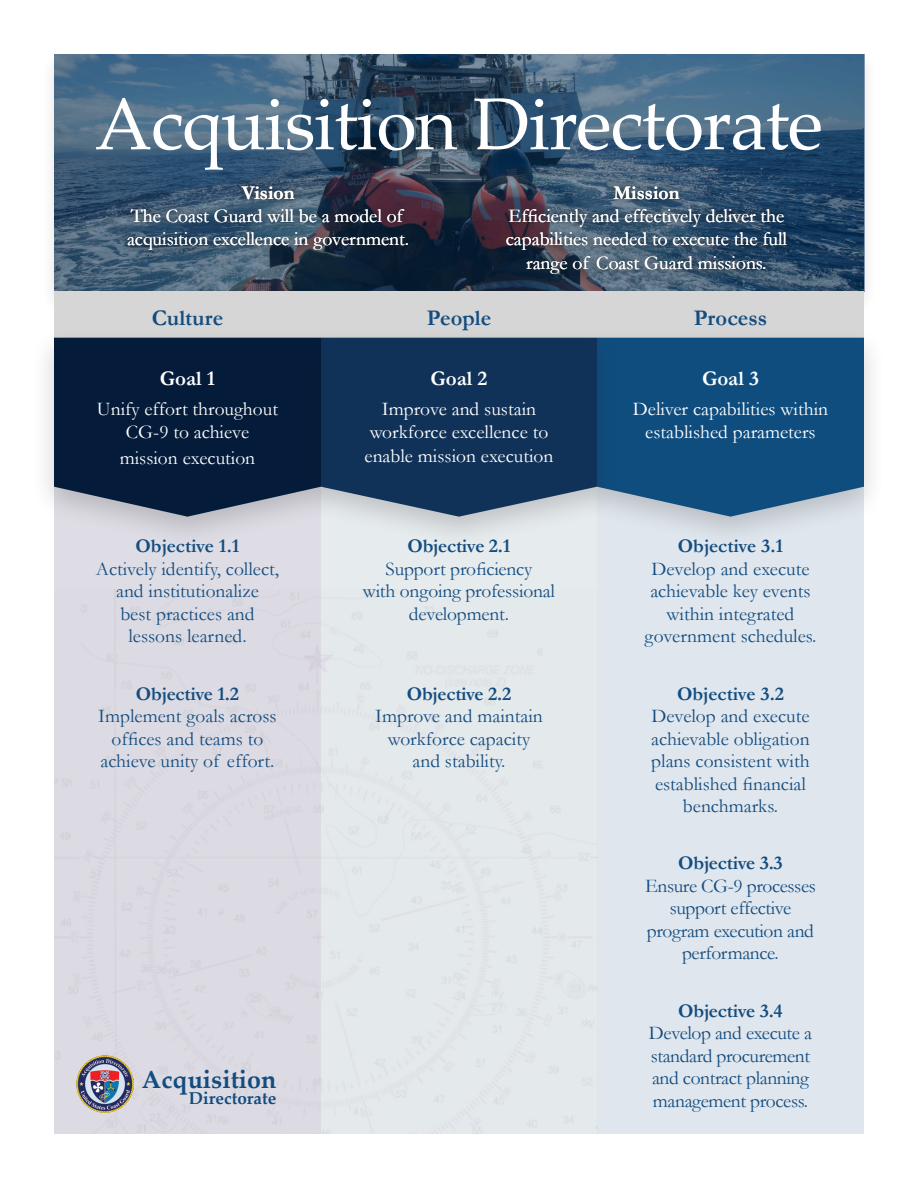
<style>
.page{position:relative;width:918px;height:1188px;background:#fff}
.page>*{position:absolute;margin:0;border:0;box-sizing:border-box;transform-origin:0 0}
.t1{font:73.5px "Palatino Linotype";letter-spacing:-.02em;color:#fff}
.t2{font:700 24.9px "Palatino Linotype";color:#134c7f}
.t3{font:700 22.5px "Garamond";color:#134c7f}
.t4{font:700 21px "Garamond";color:#fff}
.t5{font:19.5px/22.5px "Garamond";color:#134c7f;text-align:center}
.t6{font:19.5px/23.4px "Garamond";color:#fff;text-align:center}
.t7{font:19.5px/22.5px "Garamond";letter-spacing:-.02em;color:#134c7f;text-align:center}
.t8{font:700 19.5px "Garamond";letter-spacing:-.01em;color:#134c7f}
.t9{font:700 19.5px "Garamond";color:#fff}
.t10{font:700 17.1px "Palatino Linotype";color:#134c7f}
</style>
<div class="page">
<svg style="left:54px;top:54px;width:810px;height:238px;background:#3a5671"></svg>
<div style="left:54px;top:461px;width:267px;height:673px;background:#dedde5"></div>
<div style="left:321px;top:461px;width:276px;height:673px;background:#e6ebee"></div>
<div style="left:597px;top:461px;width:267px;height:673px;background:#dfe6ed"></div>
<div style="left:54px;top:589px;width:543px;height:545px;background:#dde1e5"></div>
<div style="left:54px;top:292px;width:810px;height:46px;background:#d6d6d6"></div>
<div style="left:574px;top:325px;width:313px;height:224px;background:#231f20;opacity:.2"></div>
<svg style="left:620px;top:338px;width:244px;height:179px;background:#1d5785"></svg>
<div style="left:31px;top:325px;width:313px;height:224px;background:#231f20;opacity:.2"></div>
<svg style="left:54px;top:338px;width:244px;height:179px;background:#132845"></svg>
<div style="left:298px;top:325px;width:322px;height:224px;background:#231f20;opacity:.2"></div>
<svg style="left:321px;top:338px;width:276px;height:179px;background:#214062"></svg>
<svg style="left:120px;top:178px;width:295px;height:81px;background:#34465c"></svg>
<svg style="left:499px;top:178px;width:295px;height:103px;background:#384d64"></svg>
<img style="left:77px;top:1055px;width:57px;height:57px">
<p class="t1" style="left:95px;top:72px;width:730px">Acquisition Directorate</p>
<p class="t9" style="left:242px;top:181px;width:54px">Vision</p>
<p class="t6" style="left:127px;top:204px;width:284px;text-align:left">The Coast Guard will be a model of acquisition excellence in government.</p>
<p class="t9" style="left:613px;top:181px;width:68px">Mission</p>
<p class="t6" style="left:509px;top:204px;width:277px">Efficiently and effectively deliver the</p>
<p class="t6" style="left:506px;top:227px;width:283px">capabilities needed to execute the full range of Coast Guard missions.</p>
<p class="t3" style="left:152px;top:305px;width:73px">Culture</p>
<p class="t3" style="left:427px;top:305px;width:66px">People</p>
<p class="t3" style="left:694px;top:305px;width:75px">Process</p>
<p class="t4" style="left:160px;top:366px;width:57px">Goal 1</p>
<p class="t6" style="left:97px;top:397px;width:183px">Unify effort throughout<br>CG-9 to achieve</p>
<p class="t6" style="left:120px;top:446px;width:137px">mission execution</p>
<p class="t8" style="left:136px;top:534px;width:105px">Objective 1.1</p>
<p class="t5" style="left:96px;top:557px;width:185px">Actively identify, collect, and institutionalize<br>best practices and lessons learned.</p>
<p class="t8" style="left:136px;top:682px;width:105px">Objective 1.2</p>
<p class="t5" style="left:98px;top:704px;width:180px">Implement goals across offices and teams to achieve unity of effort.</p>
<p class="t2" style="left:142px;top:1062px;width:136px">Acquisition</p>
<p class="t10" style="left:189px;top:1086px;width:89px">Directorate</p>
<p class="t4" style="left:431px;top:366px;width:58px">Goal 2</p>
<p class="t6" style="left:365px;top:397px;width:190px">Improve and sustain workforce excellence to enable mission execution</p>
<p class="t8" style="left:407px;top:534px;width:105px">Objective 2.1</p>
<p class="t5" style="left:363px;top:557px;width:194px">Support proficiency<br>with ongoing professional development.</p>
<p class="t8" style="left:407px;top:682px;width:106px">Objective 2.2</p>
<p class="t5" style="left:375px;top:704px;width:169px">Improve and maintain workforce capacity and stability.</p>
<p class="t4" style="left:702px;top:366px;width:58px">Goal 3</p>
<p class="t6" style="left:633px;top:397px;width:197px">Deliver capabilities within established parameters</p>
<p class="t8" style="left:678px;top:534px;width:107px">Objective 3.1</p>
<p class="t5" style="left:645px;top:557px;width:173px">Develop and execute achievable key events within integrated government schedules.</p>
<p class="t8" style="left:677px;top:682px;width:108px">Objective 3.2</p>
<p class="t5" style="left:651px;top:704px;width:160px">Develop and execute achievable obligation plans consistent with established financial benchmarks.</p>
<p class="t8" style="left:678px;top:852px;width:106px">Objective 3.3</p>
<p class="t7" style="left:645px;top:874px;width:172px">Ensure CG-9 processes support effective program execution and performance.</p>
<p class="t8" style="left:678px;top:999px;width:106px">Objective 3.4</p>
<p class="t7" style="left:649px;top:1022px;width:165px;text-align:left">Develop and execute a standard procurement and contract planning management process.</p>
</div>
